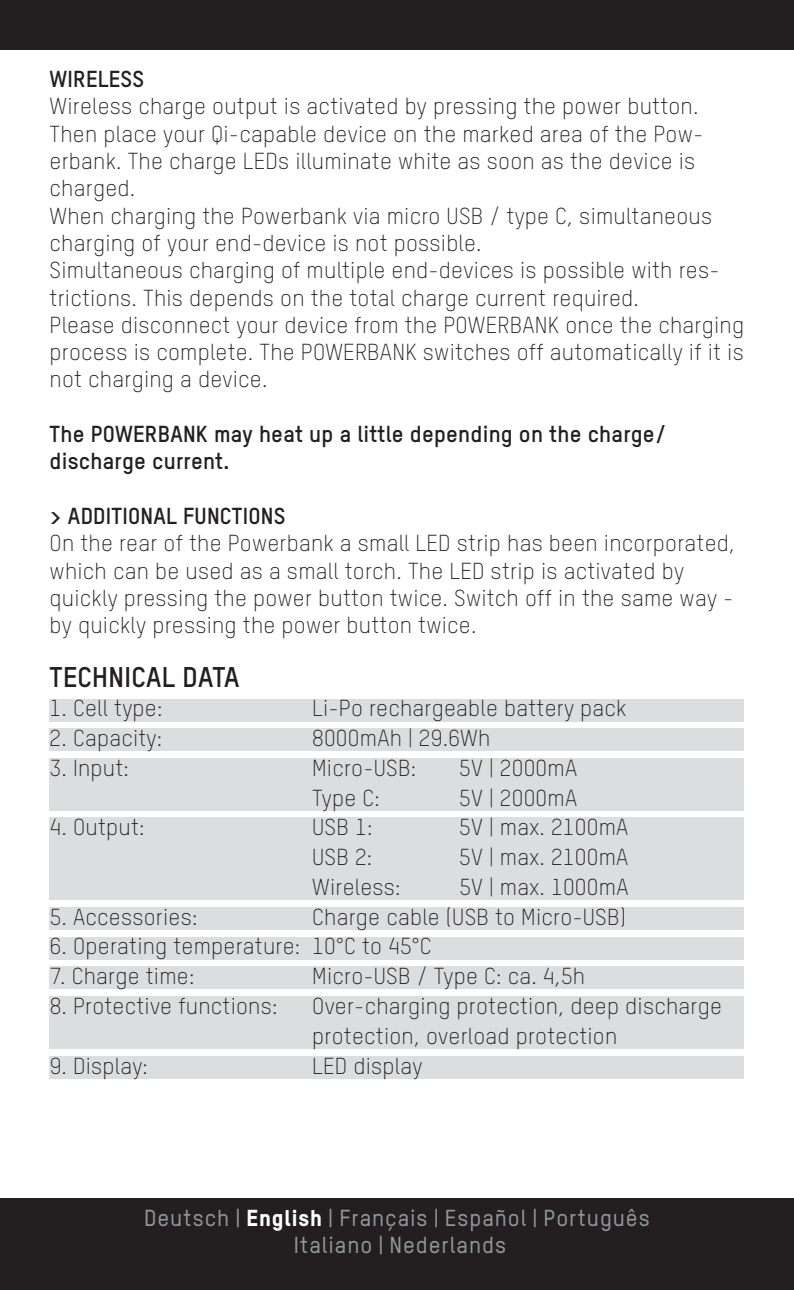
<style>
.page{position:relative;width:794px;height:1290px;background:#fff}
.page>*{position:absolute;margin:0;border:0;box-sizing:border-box;transform-origin:0 0}
.t1{font:700 28px "TSTARPRO";letter-spacing:.01em;color:#231f20}
.t2{font:300 22.75px/27.3px "TSTARPRO";letter-spacing:.01em;color:#231f20}
.t3{font:700 22.75px/27.3px "TSTARPRO";letter-spacing:.01em;color:#231f20}
.t4{font:500 22.75px/27.3px "TSTARPRO";letter-spacing:.04em;color:#939598;text-align:center}
.s1{font-weight:800;color:#fff}
</style>
<div class="page">
<div style="left:0;top:0;width:794px;height:50px;background:#231f20"></div>
<div style="left:0;top:1198px;width:794px;height:92px;background:#231f20"></div>
<div style="left:50px;top:699px;width:694px;height:22px;background:#dcdddf"></div>
<div style="left:50px;top:728px;width:694px;height:23px;background:#dcdddf"></div>
<div style="left:50px;top:758px;width:694px;height:53px;background:#dcdddf"></div>
<div style="left:50px;top:818px;width:694px;height:82px;background:#dcdddf"></div>
<div style="left:50px;top:907px;width:694px;height:23px;background:#dcdddf"></div>
<div style="left:50px;top:937px;width:694px;height:22px;background:#dcdddf"></div>
<div style="left:50px;top:966px;width:694px;height:23px;background:#dcdddf"></div>
<div style="left:50px;top:996px;width:694px;height:53px;background:#dcdddf"></div>
<div style="left:50px;top:1056px;width:694px;height:22px;background:#dcdddf"></div>
<p class="t3" style="left:50px;top:64px;width:96px">WIRELESS</p>
<p class="t2" style="left:50px;top:92px;width:696px">Wireless charge output is activated by pressing the power button.<br>Then place your Qi-capable device on the marked area of the Pow&shy;erbank. The charge LEDs illuminate white as soon as the device is charged.<br>When charging the Powerbank via micro USB / type C, simultaneous charging of your end-device is not possible.<br>Simultaneous charging of multiple end-devices is possible with res&shy;trictions. This depends on the total charge current required.<br>Please disconnect your device from the POWERBANK once the charging process is complete. The POWERBANK switches off automatically if it is not charging a device.</p>
<p class="t3" style="left:50px;top:419px;width:618px">The POWERBANK may heat up a little depending on the charge/ discharge current.</p>
<p class="t3" style="left:50px;top:501px;width:237px">&gt; ADDITIONAL FUNCTIONS</p>
<p class="t2" style="left:50px;top:529px;width:687px">On the rear of the Powerbank a small LED strip has been incorporated, which can be used as a small torch. The LED strip is activated by quickly pressing the power button twice. Switch off in the same way - by quickly pressing the power button twice.</p>
<p class="t1" style="left:50px;top:657px;width:191px">TECHNICAL DATA</p>
<p class="t2" style="left:50px;top:694px;width:114px">1. Cell type:</p>
<p class="t2" style="left:312px;top:694px;width:316px">Li-Po rechargeable battery pack</p>
<p class="t2" style="left:50px;top:724px;width:114px">2. Capacity:</p>
<p class="t2" style="left:312px;top:724px;width:180px">8000mAh | 29.6Wh</p>
<p class="t2" style="left:50px;top:753px;width:81px">3. Input:</p>
<p class="t2" style="left:312px;top:753px;width:105px">Micro-USB:</p>
<p class="t2" style="left:459px;top:753px;width:119px">5V | 2000mA</p>
<p class="t2" style="left:312px;top:783px;width:69px">Type C:</p>
<p class="t2" style="left:459px;top:783px;width:119px">5V | 2000mA</p>
<p class="t2" style="left:50px;top:813px;width:96px">4. Output:</p>
<p class="t2" style="left:312px;top:813px;width:62px">USB 1:</p>
<p class="t2" style="left:459px;top:813px;width:171px">5V | max. 2100mA</p>
<p class="t2" style="left:312px;top:843px;width:62px">USB 2:</p>
<p class="t2" style="left:459px;top:843px;width:171px">5V | max. 2100mA</p>
<p class="t2" style="left:312px;top:872px;width:90px">Wireless:</p>
<p class="t2" style="left:459px;top:872px;width:171px">5V | max. 1000mA</p>
<p class="t2" style="left:50px;top:902px;width:149px">5. Accessories:</p>
<p class="t2" style="left:312px;top:902px;width:315px">Charge cable (USB to Micro-USB)</p>
<p class="t2" style="left:50px;top:932px;width:383px">6. Operating temperature: 10°C to 45°C</p>
<p class="t2" style="left:50px;top:962px;width:146px">7. Charge time:</p>
<p class="t2" style="left:312px;top:962px;width:274px">Micro-USB / Type C: ca. 4,5h</p>
<p class="t2" style="left:50px;top:991px;width:229px">8. Protective functions:</p>
<p class="t2" style="left:312px;top:990px;width:411px;line-height:29.8px">Over-charging protection, deep discharge protection, overload protection</p>
<p class="t2" style="left:50px;top:1051px;width:100px">9. Display:</p>
<p class="t2" style="left:312px;top:1051px;width:112px">LED display</p>
<p class="t4" style="left:144px;top:1203px;width:507px">Deutsch | <span class="s1">English</span> | Français | Español | Português<br>Italiano | Nederlands</p>
</div>
